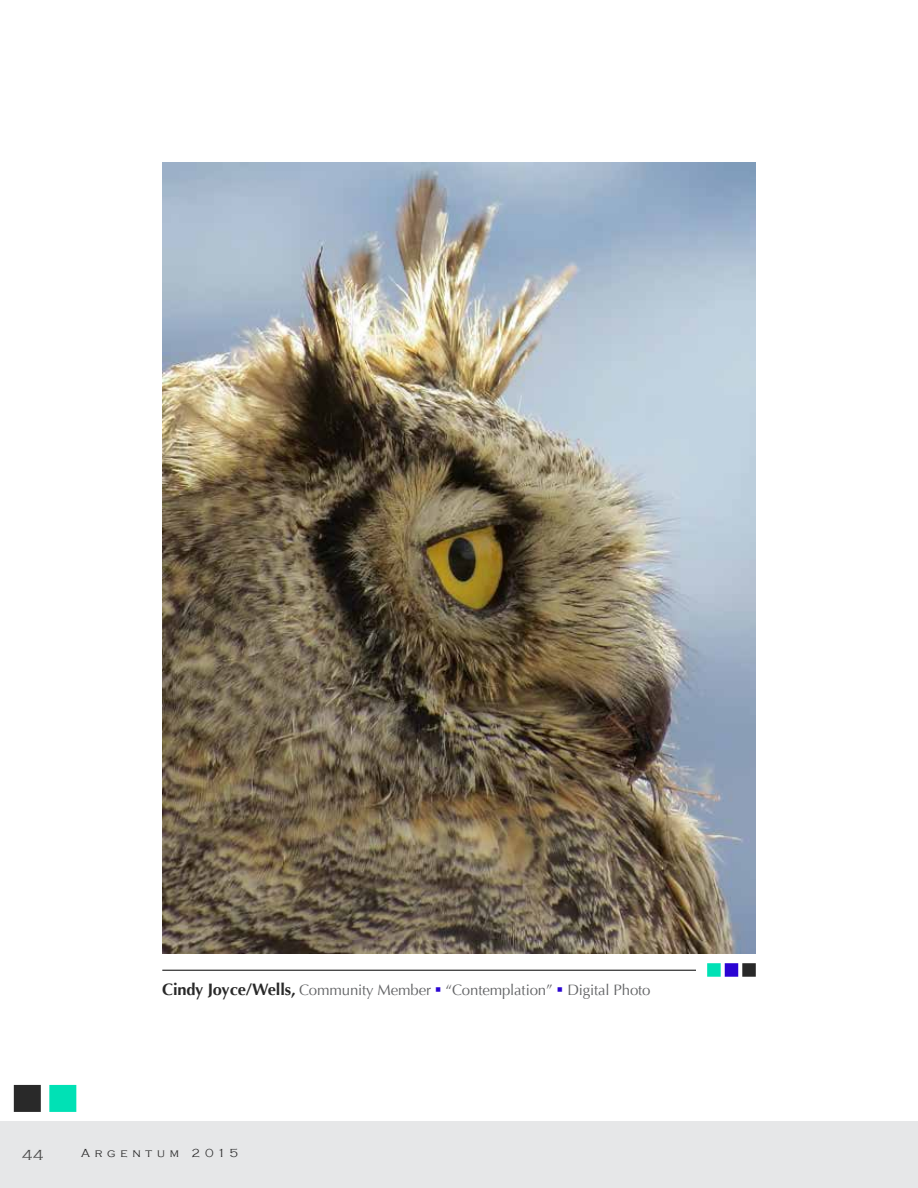
<style>
.page{position:relative;width:918px;height:1188px;background:#fff}
.page>*{position:absolute;margin:0;border:0;box-sizing:border-box;transform-origin:0 0}
.t1{font:15px "Optima";letter-spacing:-.01em;color:#636466}
.t2{font:300 15px "Copperplate Gothic";color:#494949}
.t3{font:300 12px "Copperplate Gothic";letter-spacing:.4em;color:#292929}
.s1{font-weight:700;font-size:16.5px;color:#292929}
.s2{color:#2a04d3}
</style>
<div class="page">
<div style="left:0;top:1121px;width:918px;height:67px;background:#e6e7e8"></div>
<svg style="left:14px;top:1085px;width:27px;height:27px"></svg>
<svg style="left:49px;top:1085px;width:27px;height:27px"></svg>
<hr style="left:162px;top:970px;width:577px;height:1px;background:#000">
<div style="left:697px;top:953px;width:69px;height:31px;background:#fff"></div>
<svg style="left:707px;top:963px;width:49px;height:14px"></svg>
<img style="left:162px;top:162px;width:594px;height:791px">
<p class="t1" style="left:162px;top:981px;width:490px"><span class="s1">Cindy Joyce/Wells,</span> Community Member <span class="s2">▪</span> “Contemplation” <span class="s2">▪</span> Digital Photo</p>
<p class="t2" style="left:22px;top:1147px;width:23px">44</p>
<p class="t3" style="left:81px;top:1147px;width:158px">Argentum 2015</p>
</div>
